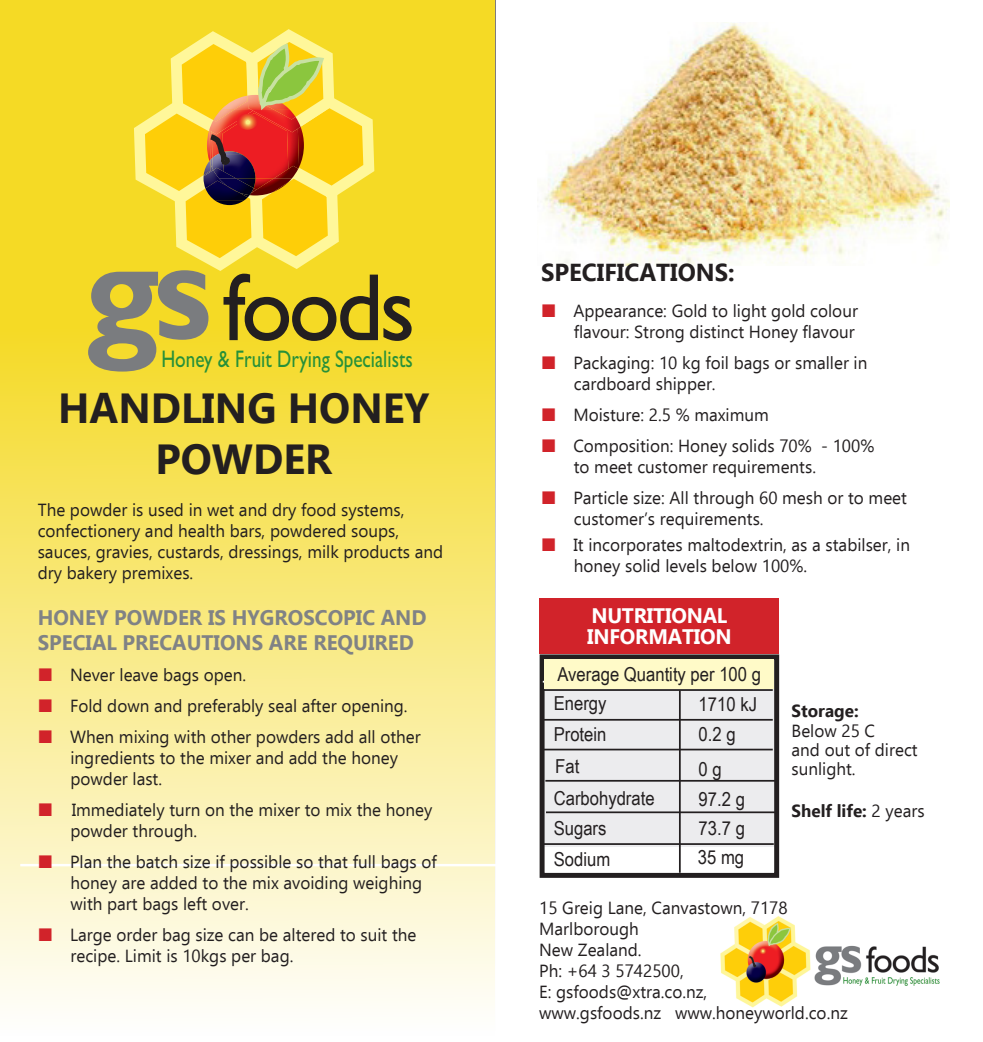
<style>
.page{position:relative;width:983px;height:1042px;background:#fff}
.page>*{position:absolute;margin:0;border:0;box-sizing:border-box;transform-origin:0 0}
.t1{font:700 144.55px "Gill Sans";color:#7a7c7f;scale:.96 1}
.t2{font:96.08px "Gill Sans";letter-spacing:-.04em;color:#231f20;scale:.96 1}
.t3{font:700 42px/50.4px "Ebrima";color:#231f20;text-align:center}
.t4{font:700 24.5px "Ebrima";color:#231f20}
.t5{font:23.97px "Gill Sans";color:#269039;scale:.79 1}
.t6{font:700 21px/25.2px "Ebrima";color:#808285}
.t7{font:700 21px/21px "Ebrima";letter-spacing:-.01em;color:#fff}
.t8{font:19.25px/29.4px "Arial Narrow";color:#231f20;scale:1.06 1}
.t9{font:17.5px/21px "Ebrima";color:#231f20}
.t10{font:700 17.5px "Ebrima";color:#231f20}
.s1{font-weight:400}
</style>
<div class="page">
<svg style="left:0;top:0;width:495px;height:1005px"></svg>
<hr style="left:20px;top:864px;width:485px;height:2px;background:#fff">
<img style="left:543px;top:23px;width:406px;height:242px">
<img style="left:720px;top:916px;width:220px;height:91px">
<svg style="left:134px;top:29px;width:240px;height:242px"></svg>
<div style="left:542px;top:659px;width:233px;height:187px;background:#ececee"></div>
<div style="left:539px;top:654px;width:240px;height:224px;border:5px solid #231f20"></div>
<hr style="left:542px;top:681px;width:230px;height:1px;background:#fff">
<hr style="left:542px;top:689px;width:230px;height:2px;background:#231f20">
<hr style="left:542px;top:719px;width:230px;height:1px;background:#231f20">
<hr style="left:542px;top:749px;width:230px;height:1px;background:#231f20">
<hr style="left:545px;top:780px;width:230px;height:1px;background:#231f20">
<hr style="left:546px;top:811px;width:229px;height:2px;background:#231f20">
<div style="left:544px;top:658px;width:230px;height:30px;background:#fffac8"></div>
<hr style="left:543px;top:843px;width:230px;height:2px;background:#231f20">
<hr style="left:678px;top:690px;width:2px;height:183px;background:#231f20">
<div style="left:539px;top:598px;width:240px;height:56px;background:#d1232a"></div>
<svg style="left:39px;top:668px;width:12px;height:13px"></svg>
<svg style="left:39px;top:699px;width:12px;height:13px"></svg>
<svg style="left:39px;top:730px;width:12px;height:13px"></svg>
<svg style="left:39px;top:803px;width:12px;height:12px"></svg>
<svg style="left:39px;top:855px;width:12px;height:12px"></svg>
<svg style="left:39px;top:927px;width:12px;height:13px"></svg>
<h1 class="t1" style="left:84px;top:203px;width:135px">gs</h1>
<h2 class="t2" style="left:223px;top:252px;width:202px">foods</h2>
<h3 class="t5" style="left:161px;top:345px;width:319px">Honey &amp; Fruit Drying Specialists</h3>
<h3 class="t3" style="left:58px;top:382px;width:373px">HANDLING HONEY<br>POWDER</h3>
<p class="t9" style="left:38px;top:498px;width:407px">The powder is used in wet and dry food systems, confectionery and health bars, powdered soups, sauces, gravies, custards, dressings, milk products and dry bakery premixes.</p>
<p class="t6" style="left:38px;top:604px;width:390px">HONEY POWDER IS HYGROSCOPIC AND<br>SPECIAL PRECAUTIONS ARE REQUIRED</p>
<p class="t9" style="left:70px;top:658px;width:352px;line-height:31px">Never leave bags open.<br>Fold down and preferably seal after opening.<br>When mixing with other powders add all other</p>
<p class="t9" style="left:70px;top:746px;width:329px">ingredients to the mixer and add the honey powder last.</p>
<p class="t9" style="left:70px;top:798px;width:363px">Immediately turn on the mixer to mix the honey powder through.</p>
<p class="t9" style="left:70px;top:850px;width:368px">Plan the batch size if possible so that full bags of honey are added to the mix avoiding weighing with part bags left over.</p>
<p class="t9" style="left:70px;top:923px;width:348px">Large order bag size can be altered to suit the recipe. Limit is 10kgs per bag.</p>
<h3 class="t4" style="left:541px;top:256px;width:195px">SPECIFICATIONS:</h3>
<p class="t9" style="left:573px;top:299px;width:286px">Appearance: Gold to light gold colour flavour: Strong distinct Honey flavour</p>
<p class="t9" style="left:573px;top:351px;width:295px">Packaging: 10 kg foil bags or smaller in cardboard shipper.</p>
<p class="t9" style="left:573px;top:398px;width:302px;line-height:31px">Moisture: 2.5 % maximum<br>Composition: Honey solids 70% - 100%</p>
<p class="t9" style="left:573px;top:450px;width:335px;line-height:31px">to meet customer requirements.<br>Particle size: All through 60 mesh or to meet</p>
<p class="t9" style="left:573px;top:504px;width:338px;line-height:25.9px">customer’s requirements.<br>It incorporates maltodextrin, as a stabilser, in</p>
<p class="t9" style="left:573px;top:554px;width:235px">honey solid levels below 100%.</p>
<p class="t7" style="left:587px;top:604px;width:146px">NUTRITIONAL<br>INFORMATION</p>
<p class="t8" style="left:553px;top:659px;width:197px">Average Quantity per 100 g<br>Energy</p>
<p class="t8" style="left:698px;top:689px;width:57px">1710 kJ</p>
<p class="t8" style="left:553px;top:719px;width:51px">Protein</p>
<p class="t8" style="left:698px;top:719px;width:36px">0.2 g</p>
<p class="t8" style="left:555px;top:751px;width:24px">Fat</p>
<p class="t8" style="left:698px;top:754px;width:23px">0 g</p>
<p class="t8" style="left:553px;top:783px;width:97px">Carbohydrate</p>
<p class="t8" style="left:698px;top:784px;width:45px">97.2 g</p>
<p class="t8" style="left:553px;top:813px;width:51px">Sugars</p>
<p class="t8" style="left:698px;top:813px;width:45px">73.7 g</p>
<p class="t8" style="left:553px;top:844px;width:55px">Sodium</p>
<p class="t8" style="left:697px;top:842px;width:45px">35 mg</p>
<p class="t10" style="left:791px;top:700px;width:69px">Storage:</p>
<p class="t9" style="left:791px;top:720px;width:128px;line-height:19.2px">Below 25 C<br>and out of direct sunlight.</p>
<p class="t10" style="left:791px;top:799px;width:134px">Shelf life: <span class="s1">2 years</span></p>
<p class="t9" style="left:539px;top:896px;width:310px">15 Greig Lane, Canvastown, 7178<br>Marlborough<br>New Zealand.<br>Ph: +64 3 5742500,<br>E: gsfoods@xtra.co.nz,<br>www.gsfoods.nz www.honeyworld.co.nz</p>
</div>
